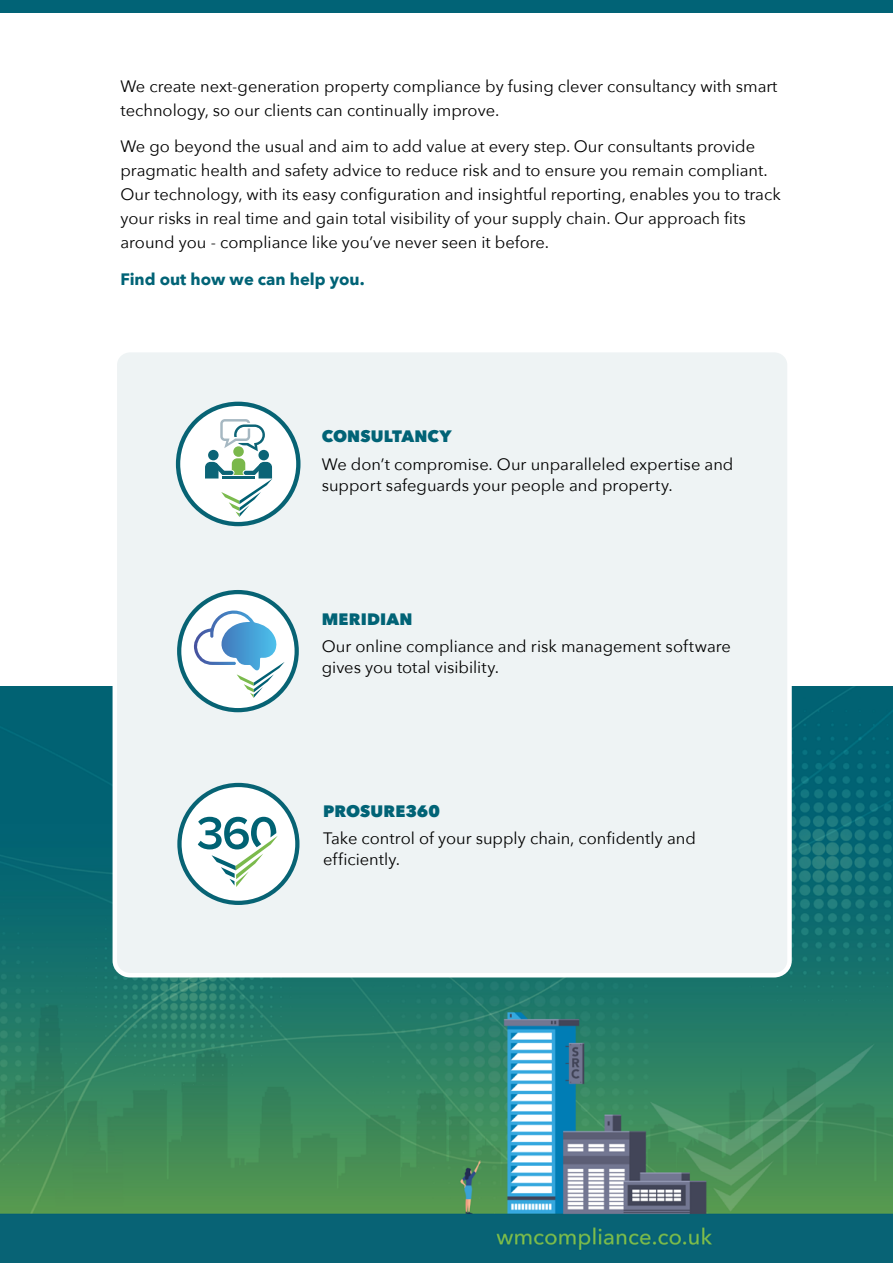
<style>
.page{position:relative;width:893px;height:1263px;background:#fff}
.page>*{position:absolute;margin:0;border:0;box-sizing:border-box;transform-origin:0 0}
.t1{font:16.5px/24px "Avenir Next";color:#000}
.t2{font:800 16.5px "Avenir Next";letter-spacing:.005em;color:#016376}
.t3{font:700 16.5px "Avenir Next";color:#016376}
</style>
<div class="page">
<img style="left:0;top:686px;width:893px;height:577px">
<div style="left:115px;top:350px;width:674px;height:625px;background:#eef3f4;border-radius:15px"></div>
<div style="left:113px;top:348px;width:679px;height:629px;border:4px solid #fff;border-radius:15px"></div>
<svg style="left:176px;top:402px;width:124px;height:124px"></svg>
<svg style="left:179px;top:592px;width:118px;height:118px;background:#d4e4e7"></svg>
<div style="left:177px;top:590px;width:122px;height:122px;border:4px solid #076374;border-radius:50%"></div>
<svg style="left:193px;top:610px;width:92px;height:88px;background:#c0daea"></svg>
<div style="left:179px;top:785px;width:118px;height:118px;background:#fff;border-radius:50%"></div>
<div style="left:177px;top:783px;width:122px;height:122px;border:4px solid #076374;border-radius:50%"></div>
<svg style="left:198px;top:817px;width:80px;height:70px"></svg>
<div style="left:0;top:0;width:893px;height:12px;background:#016376"></div>
<p class="t1" style="left:120px;top:73px;width:658px">We create next-generation property compliance by fusing clever consultancy with smart technology, so our clients can continually improve.</p>
<p class="t1" style="left:120px;top:134px;width:662px">We go beyond the usual and aim to add value at every step. Our consultants provide pragmatic health and safety advice to reduce risk and to ensure you remain compliant.<br>Our technology, with its easy configuration and insightful reporting, enables you to track your risks in real time and gain total visibility of your supply chain. Our approach fits around you - compliance like you’ve never seen it before.</p>
<p class="t3" style="left:120px;top:265px;width:246px">Find out how we can help you.</p>
<p class="t2" style="left:322px;top:426px;width:131px">CONSULTANCY</p>
<p class="t1" style="left:322px;top:453px;width:413px;line-height:21px">We don’t compromise. Our unparalleled expertise and support safeguards your people and property.</p>
<p class="t2" style="left:322px;top:609px;width:92px">MERIDIAN</p>
<p class="t1" style="left:322px;top:635px;width:411px;line-height:21px">Our online compliance and risk management software gives you total visibility.</p>
<p class="t2" style="left:323px;top:801px;width:118px">PROSURE360</p>
<p class="t1" style="left:323px;top:827px;width:374px;line-height:21px">Take control of your supply chain, confidently and efficiently.</p>
</div>
